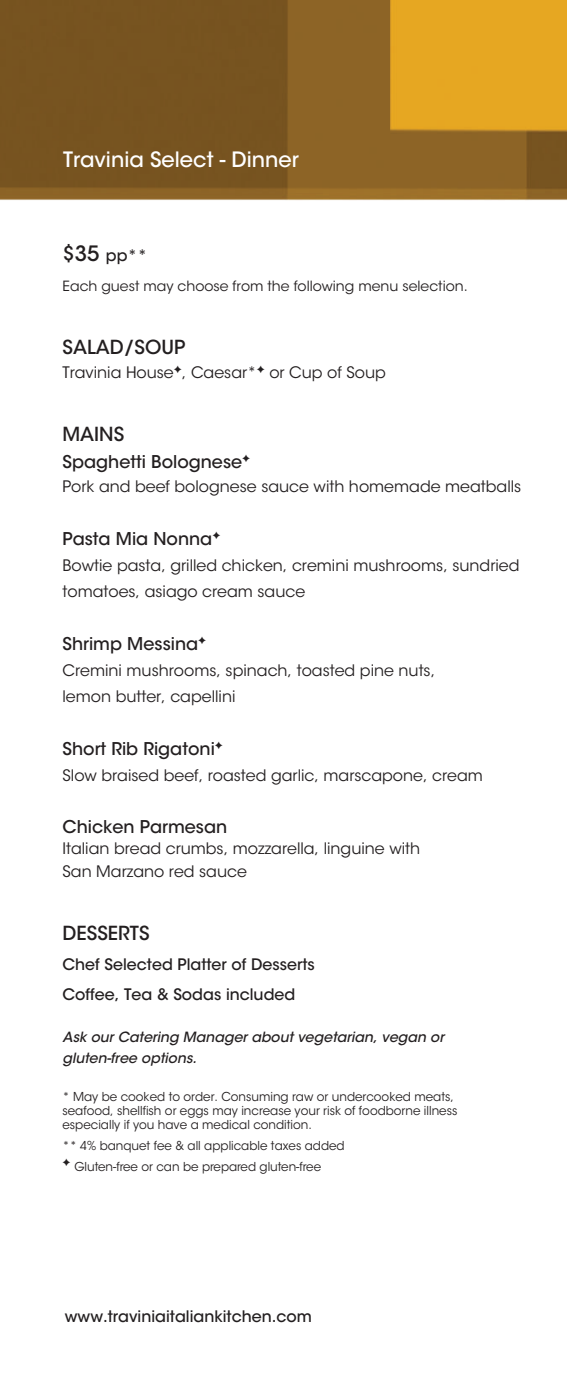
<style>
.page{position:relative;width:567px;height:1386px;background:#fff}
.page>*{position:absolute;margin:0;border:0;box-sizing:border-box;transform-origin:0 0}
.t1{font:500 21px "ITC Avant Garde Std";color:#fff}
.t2{font:500 19.25px "ITC Avant Garde Std";color:#231f20}
.t3{font:500 17.5px "ITC Avant Garde Std";color:#231f20}
.t4{font:15.75px/26.2px "ITC Avant Garde Std";color:#231f20}
.t5{font:500 15.75px/29.8px "ITC Avant Garde Std";color:#231f20}
.t6{font:italic 500 14px/21px "ITC Avant Garde Std";color:#231f20}
.t7{font:14px "ITC Avant Garde Std";color:#231f20}
.t8{font:12.25px/14px "ITC Avant Garde Std";color:#231f20}
.s1{font-size:21px}
</style>
<div class="page">
<img style="left:0;top:0;width:567px;height:201px">
<h1 class="t1" style="left:63px;top:146px;width:237px">Travinia Select - Dinner</h1>
<p class="t5" style="left:63px;top:241px;width:86px"><span class="s1">$35</span> pp**</p>
<p class="t7" style="left:63px;top:277px;width:407px">Each guest may choose from the following menu selection.</p>
<p class="t2" style="left:63px;top:335px;width:124px">SALAD/SOUP</p>
<p class="t4" style="left:63px;top:360px;width:325px">Travinia House✦, Caesar*✦ or Cup of Soup</p>
<p class="t2" style="left:63px;top:422px;width:63px">MAINS</p>
<p class="t3" style="left:63px;top:450px;width:189px">Spaghetti Bolognese✦</p>
<p class="t4" style="left:63px;top:473px;width:460px">Pork and beef bolognese sauce with homemade meatballs</p>
<p class="t3" style="left:63px;top:527px;width:159px">Pasta Mia Nonna✦</p>
<p class="t4" style="left:63px;top:552px;width:459px">Bowtie pasta, grilled chicken, cremini mushrooms, sundried tomatoes, asiago cream sauce</p>
<p class="t3" style="left:63px;top:632px;width:145px">Shrimp Messina✦</p>
<p class="t4" style="left:63px;top:657px;width:374px">Cremini mushrooms, spinach, toasted pine nuts, lemon butter, capellini</p>
<p class="t3" style="left:63px;top:737px;width:162px">Short Rib Rigatoni✦</p>
<p class="t4" style="left:63px;top:762px;width:422px">Slow braised beef, roasted garlic, marscapone, cream</p>
<p class="t3" style="left:63px;top:816px;width:166px">Chicken Parmesan</p>
<p class="t4" style="left:63px;top:837px;width:359px;line-height:22.8px">Italian bread crumbs, mozzarella, linguine with<br>San Marzano red sauce</p>
<p class="t2" style="left:63px;top:921px;width:89px">DESSERTS</p>
<p class="t5" style="left:63px;top:949px;width:254px">Chef Selected Platter of Desserts<br>Coffee, Tea &amp; Sodas included</p>
<p class="t6" style="left:63px;top:1026px;width:383px">Ask our Catering Manager about vegetarian, vegan or gluten-free options.</p>
<p class="t8" style="left:63px;top:1090px;width:396px">* May be cooked to order. Consuming raw or undercooked meats, seafood, shellfish or eggs may increase your risk of foodborne illness especially if you have a medical condition.</p>
<p class="t8" style="left:63px;top:1135px;width:284px;line-height:21px">** 4% banquet fee &amp; all applicable taxes added ✦ Gluten-free or can be prepared gluten-free</p>
<p class="t5" style="left:65px;top:1301px;width:249px">www.traviniaitaliankitchen.com</p>
</div>
